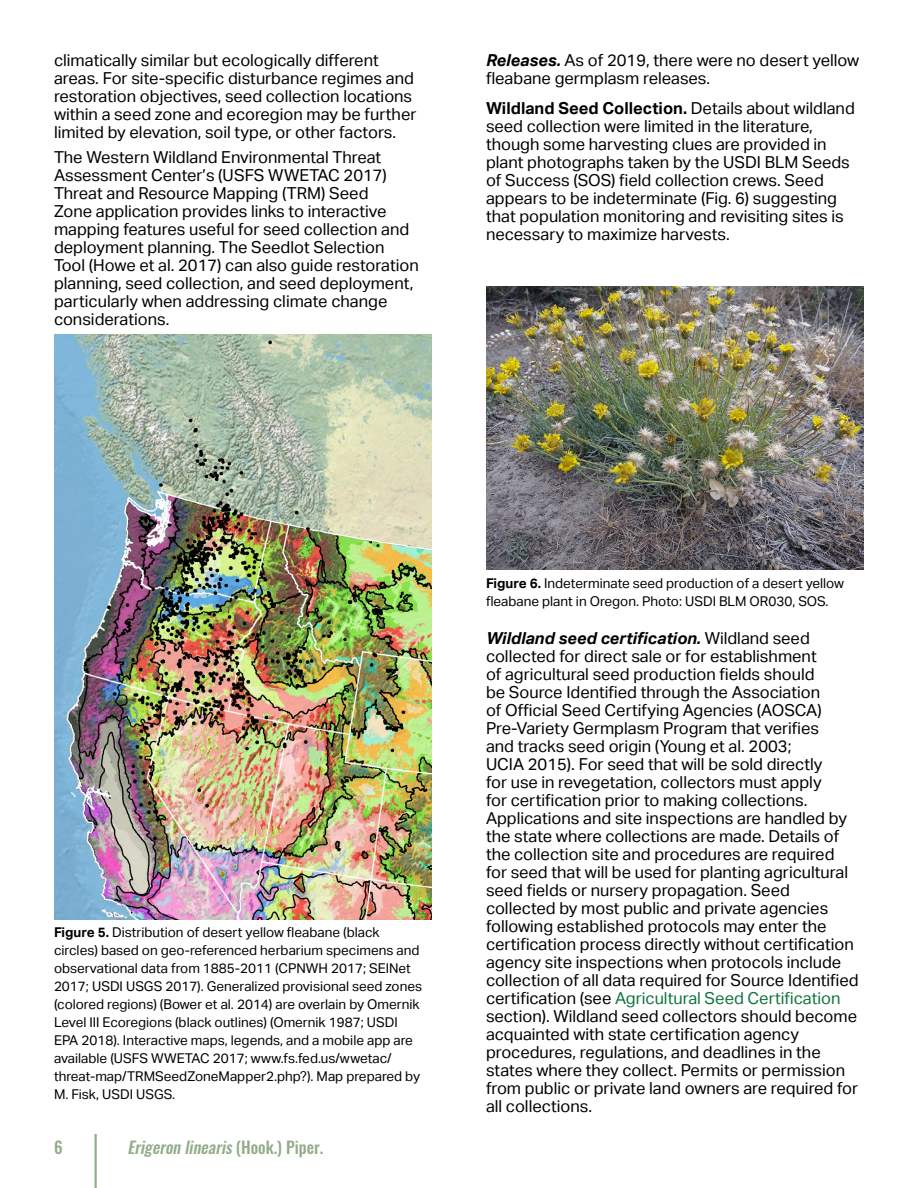
<style>
.page{position:relative;width:918px;height:1188px;background:#fff}
.page>*{position:absolute;margin:0;border:0;box-sizing:border-box;transform-origin:0 0}
.t1{font:16.5px/18px "Aktiv Grotesk";color:#000}
.t2{font:italic 500 16.5px "Oswald";color:#93ad8b}
.t3{font:500 16.5px "Oswald";color:#93ad8b}
.t4{font:13.5px/18px "Aktiv Grotesk";color:#000}
.s1{font-weight:700;font-style:italic}
.s2{font-weight:700}
.s3{font-style:normal}
.s4{color:#10733c}
</style>
<div class="page">
<hr style="left:94px;top:1134px;width:3px;height:54px;background:#93ad8b">
<img style="left:54px;top:335px;width:378px;height:584px">
<img style="left:486px;top:286px;width:378px;height:284px">
<p class="t1" style="left:54px;top:51px;width:364px">climatically similar but ecologically different areas. For site-specific disturbance regimes and restoration objectives, seed collection locations within a seed zone and ecoregion may be further limited by elevation, soil type, or other factors.</p>
<p class="t1" style="left:54px;top:148px;width:366px">The Western Wildland Environmental Threat Assessment Center’s (USFS WWETAC 2017)<br>Threat and Resource Mapping (TRM) Seed<br>Zone application provides links to interactive mapping features useful for seed collection and deployment planning. The Seedlot Selection Tool (Howe et al. 2017) can also guide restoration planning, seed collection, and seed deployment, particularly when addressing climate change considerations.</p>
<p class="t1" style="left:486px;top:51px;width:375px"><span class="s1">Releases.</span> As of 2019, there were no desert yellow fleabane germplasm releases.</p>
<p class="t1" style="left:486px;top:99px;width:370px"><span class="s2">Wildland Seed Collection.</span> Details about wildland seed collection were limited in the literature, though some harvesting clues are provided in plant photographs taken by the USDI BLM Seeds of Success (SOS) field collection crews. Seed appears to be indeterminate (Fig. 6) suggesting that population monitoring and revisiting sites is necessary to maximize harvests.</p>
<p class="t4" style="left:54px;top:924px;width:370px"><span class="s2">Figure 5.</span> Distribution of desert yellow fleabane (black circles) based on geo-referenced herbarium specimens and observational data from 1885-2011 (CPNWH 2017; SEINet 2017; USDI USGS 2017). Generalized provisional seed zones (colored regions) (Bower et al. 2014) are overlain by Omernik Level III Ecoregions (black outlines) (Omernik 1987; USDI EPA 2018). Interactive maps, legends, and a mobile app are available (USFS WWETAC 2017; www.fs.fed.us/wwetac/ threat-map/TRMSeedZoneMapper2.php?). Map prepared by M. Fisk, USDI USGS.</p>
<p class="t3" style="left:54px;top:1138px;width:10px">6</p>
<p class="t2" style="left:127px;top:1138px;width:198px">Erigeronlinearis<span class="s3">( H o o k . ) P i p e r .</span></p>
<p class="t4" style="left:486px;top:574px;width:360px"><span class="s2">Figure 6.</span> Indeterminate seed production of a desert yellow fleabane plant in Oregon. Photo: USDI BLM OR030, SOS.</p>
<p class="t1" style="left:486px;top:629px;width:374px"><span class="s1">Wildland seed certification.</span> Wildland seed collected for direct sale or for establishment<br>of agricultural seed production fields should<br>be Source Identified through the Association<br>of Official Seed Certifying Agencies (AOSCA)<br>Pre-Variety Germplasm Program that verifies<br>and tracks seed origin (Young et al. 2003;<br>UCIA 2015). For seed that will be sold directly<br>for use in revegetation, collectors must apply<br>for certification prior to making collections.<br>Applications and site inspections are handled by the state where collections are made. Details of the collection site and procedures are required for seed that will be used for planting agricultural seed fields or nursery propagation. Seed collected by most public and private agencies following established protocols may enter the certification process directly without certification agency site inspections when protocols include collection of all data required for Source Identified certification (see <span class="s4">Agricultural Seed Certification </span>section). Wildland seed collectors should become acquainted with state certification agency procedures, regulations, and deadlines in the states where they collect. Permits or permission from public or private land owners are required for all collections.</p>
</div>
